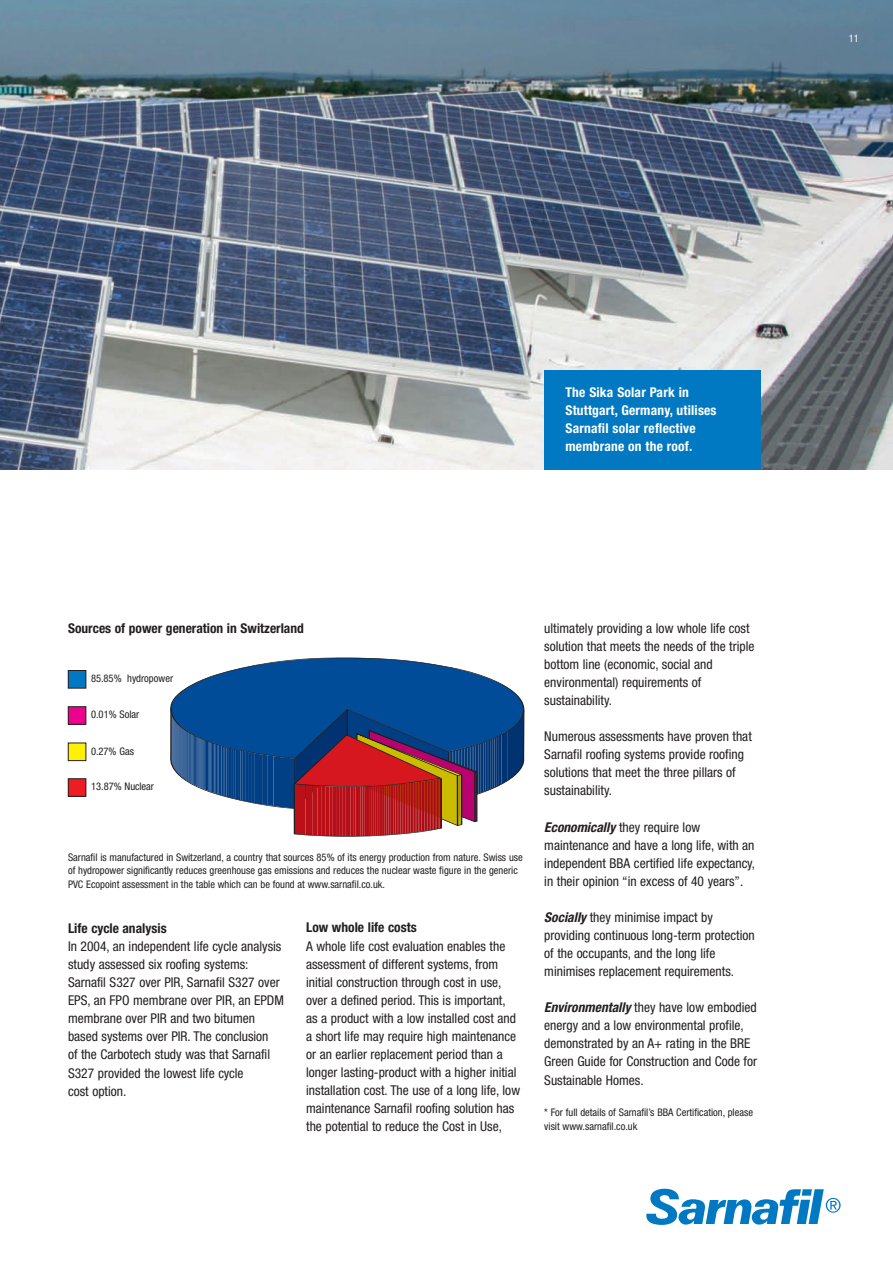
<style>
.page{position:relative;width:893px;height:1263px;background:#fff}
.page>*{position:absolute;margin:0;border:0;box-sizing:border-box;transform-origin:0 0}
.t1{font:condensed 13.5px/18.1px "Helvetica Neue";color:#231f20}
.t2{font:700 condensed 13.5px/18px "Helvetica Neue";letter-spacing:.015em;color:#fff}
.t3{font:700 condensed 13.5px "Helvetica Neue";color:#231f20}
.t4{font:condensed 10.5px/13.5px "Helvetica Neue";color:#231f20}
.t5{font:condensed 10.5px "Helvetica Neue";color:#fff}
.s1{font-weight:700;font-style:italic}
</style>
<div class="page">
<svg style="left:646px;top:1189px;width:195px;height:36px"></svg>
<img style="left:0;top:0;width:893px;height:470px">
<svg style="left:170px;top:657px;width:354px;height:180px"></svg>
<div style="left:68px;top:670px;width:18px;height:18px;background:#0079c2"></div>
<div style="left:68px;top:670px;width:18px;height:18px;border:1px solid #231f20"></div>
<div style="left:68px;top:707px;width:18px;height:17px;background:#ed028c"></div>
<div style="left:68px;top:706px;width:18px;height:18px;border:1px solid #231f20"></div>
<div style="left:68px;top:743px;width:18px;height:18px;background:#fff101"></div>
<div style="left:68px;top:743px;width:18px;height:18px;border:1px solid #231f20"></div>
<div style="left:68px;top:779px;width:18px;height:17px;background:#ee1d23"></div>
<div style="left:68px;top:778px;width:18px;height:18px;border:1px solid #231f20"></div>
<div style="left:544px;top:370px;width:217px;height:100px;background:#0079c2"></div>
<p class="t5" style="left:849px;top:34px;width:12px">11</p>
<p class="t2" style="left:566px;top:384px;width:153px">The Sika Solar Park in<br>Stuttgart, Germany, utilises<br>Sarnafil solar reflective membrane on the roof.</p>
<p class="t3" style="left:68px;top:623px;width:237px">Sources of power generation in Switzerland</p>
<p class="t4" style="left:91px;top:673px;width:84px">85.85% hydropower</p>
<p class="t4" style="left:91px;top:709px;width:50px">0.01% Solar</p>
<p class="t4" style="left:91px;top:745px;width:44px">0.27% Gas</p>
<p class="t4" style="left:91px;top:781px;width:64px">13.87% Nuclear</p>
<p class="t4" style="left:68px;top:851px;width:456px">Sarnafil is manufactured in Switzerland, a country that sources 85% of its energy production from nature. Swiss use of hydropower significantly reduces greenhouse gas emissions and reduces the nuclear waste figure in the generic<br>PVC Ecopoint assessment in the table which can be found at www.sarnafil.co.uk.</p>
<p class="t3" style="left:68px;top:923px;width:100px">Life cycle analysis</p>
<p class="t1" style="left:68px;top:938px;width:217px">In 2004, an independent life cycle analysis study assessed six roofing systems:<br>Sarnafil S327 over PIR, Sarnafil S327 over EPS, an FPO membrane over PIR, an EPDM membrane over PIR and two bitumen based systems over PIR. The conclusion<br>of the Carbotech study was that Sarnafil S327 provided the lowest life cycle<br>cost option.</p>
<p class="t3" style="left:306px;top:923px;width:112px">Low whole life costs</p>
<p class="t1" style="left:306px;top:938px;width:215px">A whole life cost evaluation enables the assessment of different systems, from initial construction through cost in use, over a defined period. This is important, as a product with a low installed cost and a short life may require high maintenance or an earlier replacement period than a longer lasting-product with a higher initial installation cost. The use of a long life, low maintenance Sarnafil roofing solution has the potential to reduce the Cost in Use,</p>
<p class="t1" style="left:544px;top:620px;width:212px">ultimately providing a low whole life cost solution that meets the needs of the triple bottom line (economic, social and environmental) requirements of sustainability.</p>
<p class="t1" style="left:544px;top:728px;width:209px">Numerous assessments have proven that Sarnafil roofing systems provide roofing solutions that meet the three pillars of sustainability.</p>
<p class="t1" style="left:544px;top:819px;width:212px"><span class="s1">Economically</span> they require low maintenance and have a long life, with an independent BBA certified life expectancy, in their opinion “in excess of 40 years”.</p>
<p class="t1" style="left:544px;top:909px;width:212px"><span class="s1">Socially</span> they minimise impact by providing continuous long-term protection of the occupants, and the long life minimises replacement requirements.</p>
<p class="t1" style="left:544px;top:999px;width:214px"><span class="s1">Environmentally</span> they have low embodied energy and a low environmental profile, demonstrated by an A+ rating in the BRE Green Guide for Construction and Code for Sustainable Homes.</p>
<p class="t4" style="left:544px;top:1106px;width:210px">* For full details of Sarnafil’s BBA Certification, please visit www.sarnafil.co.uk</p>
</div>
